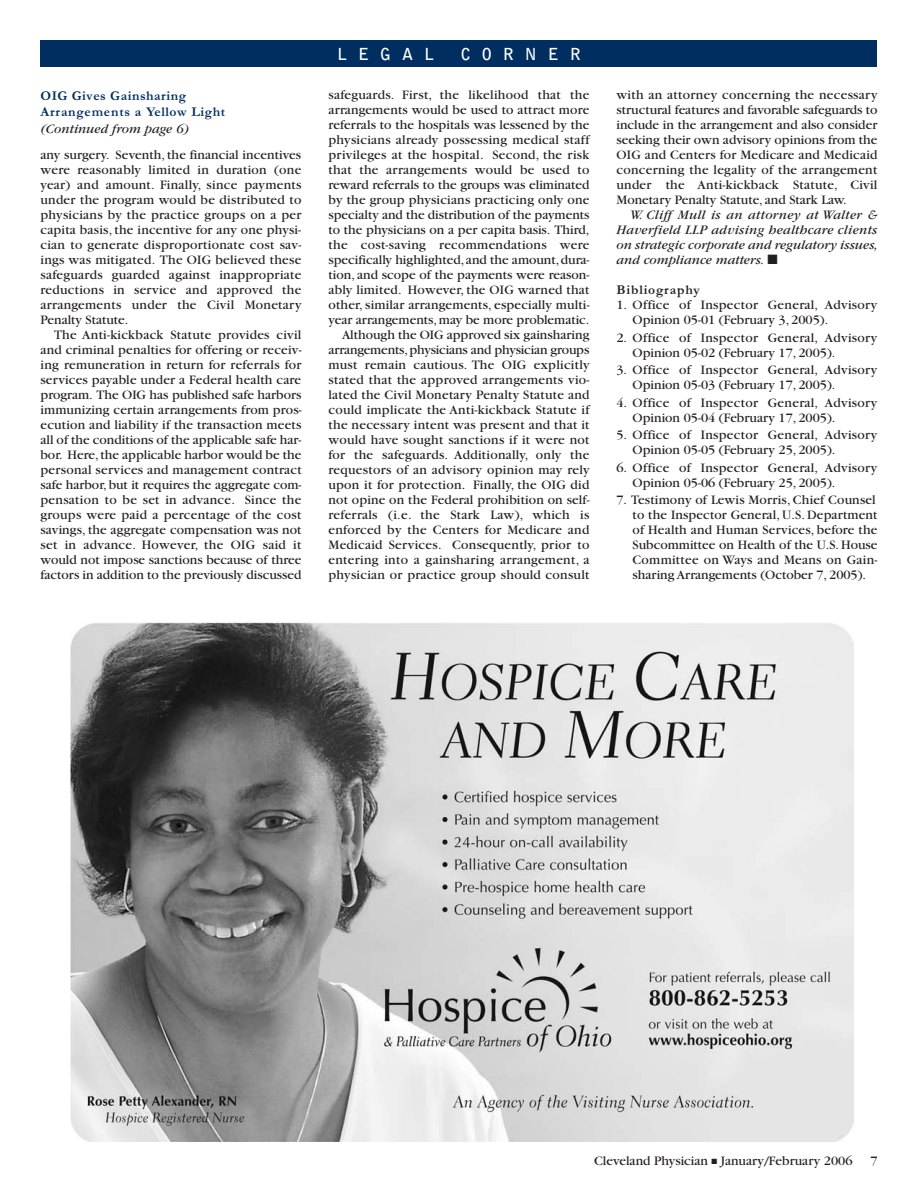
<style>
.page{position:relative;width:918px;height:1188px;background:#fff}
.page>*{position:absolute;margin:0;border:0;box-sizing:border-box;transform-origin:0 0}
.t1{font:700 16.5px "Bell Gothic";letter-spacing:.665em;color:#fff}
.t2{font:13.5px/15px "Garamond";letter-spacing:.015em;color:#231f20}
.t3{font:italic 13.5px/15px "Garamond";color:#231f20;text-align:justify}
.t4{font:700 13.5px/16.5px "Garamond";letter-spacing:.045em;color:#002e60}
.t5{font:700 13.5px "Garamond";letter-spacing:.06em;color:#231f20}
</style>
<div class="page">
<div style="left:40px;top:40px;width:838px;height:28px;background:#002e60"></div>
<img style="left:71px;top:622px;width:783px;height:520px">
<p class="t4" style="left:40px;top:87px;width:186px">OIG Gives Gainsharing<br>Arrangements a Yellow Light</p>
<p class="t3" style="left:40px;top:122px;width:150px">(Continued from page 6)</p>
<p class="t2" style="left:40px;top:148px;width:262px;text-align:justify">any surgery. Seventh, the financial incentives were reasonably limited in duration (one year) and amount. Finally, since payments under the program would be distributed to physicians by the practice groups on a per capita basis, the incentive for any one physi&shy;cian to generate disproportionate cost sav&shy;ings was mitigated. The OIG believed these safeguards guarded against inappropriate reductions in service and approved the arrangements under the Civil Monetary Penalty Statute.</p>
<p class="t2" style="left:40px;top:328px;width:263px;text-align:justify;text-indent:14px">The Anti-kickback Statute provides civil and criminal penalties for offering or receiv&shy;ing remuneration in return for referrals for services payable under a Federal health care program. The OIG has published safe harbors immunizing certain arrangements from pros&shy;ecution and liability if the transaction meets all of the conditions of the applicable safe har&shy;bor. Here,the applicable harbor would be the personal services and management contract safe harbor, but it requires the aggregate com&shy;pensation to be set in advance. Since the groups were paid a percentage of the cost savings, the aggregate compensation was not set in advance. However, the OIG said it would not impose sanctions because of three factors in addition to the previously discussed</p>
<p class="t1" style="left:337px;top:47px;width:99px">LEGAL</p>
<p class="t1" style="left:461px;top:47px;width:122px">CORNER</p>
<p class="t2" style="left:328px;top:88px;width:263px;text-align:right">safeguards. First, the likelihood that the arrangements would be used to attract more referrals to the hospitals was lessened by the physicians already possessing medical staff privileges at the hospital. Second, the risk that the arrangements would be used to reward referrals to the groups was eliminated by the group physicians practicing only one specialty and the distribution of the payments to the physicians on a per capita basis. Third, the cost-saving recommendations were specifically highlighted,and the amount,dura&shy;tion, and scope of the payments were reason&shy;ably limited. However, the OIG warned that other, similar arrangements, especially multi&shy;year arrangements, may be more problematic.<br>Although the OIG approved six gainsharing arrangements,physicians and physician groups must remain cautious. The OIG explicitly stated that the approved arrangements vio&shy;lated the Civil Monetary Penalty Statute and could implicate the Anti-kickback Statute if the necessary intent was present and that it would have sought sanctions if it were not for the safeguards. Additionally, only the requestors of an advisory opinion may rely upon it for protection. Finally, the OIG did not opine on the Federal prohibition on self&shy;referrals (i.e. the Stark Law), which is enforced by the Centers for Medicare and Medicaid Services. Consequently, prior to entering into a gainsharing arrangement, a physician or practice group should consult</p>
<p class="t2" style="left:617px;top:88px;width:263px;text-align:justify">with an attorney concerning the necessary structural features and favorable safeguards to include in the arrangement and also consider seeking their own advisory opinions from the OIG and Centers for Medicare and Medicaid concerning the legality of the arrangement under the Anti-kickback Statute, Civil Monetary Penalty Statute, and Stark Law.</p>
<p class="t3" style="left:616px;top:209px;width:263px;text-indent:14px">W. Cliff Mull is an attorney at Walter &amp; Haverfield LLP advising healthcare clients on strategic corporate and regulatory issues, and compliance matters. ■</p>
<p class="t5" style="left:616px;top:281px;width:85px">Bibliography</p>
<p class="t2" style="left:633px;top:298px;width:246px;text-indent:-16px">1. Office of Inspector General, Advisory<br>Opinion 05-01 (February 3, 2005).</p>
<p class="t2" style="left:633px;top:331px;width:246px;text-indent:-16px">2. Office of Inspector General, Advisory<br>Opinion 05-02 (February 17, 2005).</p>
<p class="t2" style="left:633px;top:364px;width:246px;text-indent:-16px">3. Office of Inspector General, Advisory<br>Opinion 05-03 (February 17, 2005).</p>
<p class="t2" style="left:633px;top:396px;width:246px;text-indent:-16px">4. Office of Inspector General, Advisory<br>Opinion 05-04 (February 17, 2005).</p>
<p class="t2" style="left:633px;top:429px;width:246px;text-indent:-16px">5. Office of Inspector General, Advisory<br>Opinion 05-05 (February 25, 2005).</p>
<p class="t2" style="left:633px;top:461px;width:246px;text-indent:-16px">6. Office of Inspector General, Advisory<br>Opinion 05-06 (February 25, 2005).</p>
<p class="t2" style="left:633px;top:494px;width:246px;text-indent:-16px">7. Testimony of Lewis Morris, Chief Counsel to the Inspector General, U.S. Department of Health and Human Services, before the Subcommittee on Health of the U.S. House Committee on Ways and Means on Gain&shy;sharing Arrangements (October 7, 2005).</p>
<p class="t2" style="left:594px;top:1155px;width:260px">Cleveland Physician ■ January/February 2006</p>
<p class="t2" style="left:870px;top:1155px;width:9px">7</p>
</div>
